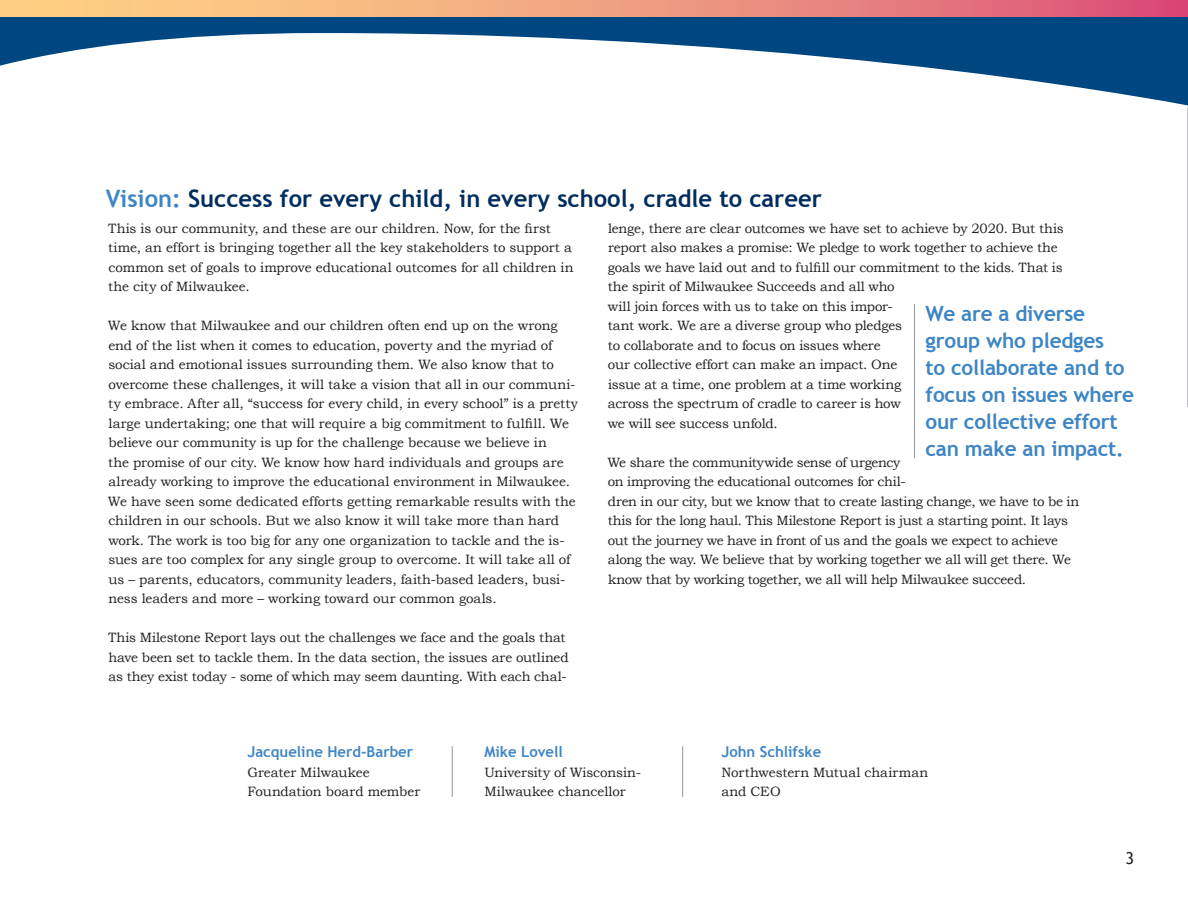
<style>
.page{position:relative;width:1188px;height:918px;background:#fff}
.page>*{position:absolute;margin:0;border:0;box-sizing:border-box;transform-origin:0 0}
.subheads{font:700 24px "Trebuchet MS";color:#002d5e}
.small_subheads_-_lig{font:700 21px/27px "Trebuchet MS";letter-spacing:-.01em;color:#3e85c5}
.Footer_Right{font:16.5px "Trebuchet MS";color:#231f20}
.small_subheads_-_lig-2{font:700 15px "Trebuchet MS";color:#3e85c5}
.body_copy{font:13.5px/19.5px "Bookman Old Style";letter-spacing:-.01em;color:#231f20}
.s1{color:#3e85c5}
</style>
<div class="page">
<hr style="left:1187px;top:108px;width:1px;height:299px;background:#b2b3b7">
<hr style="left:914px;top:304px;width:1px;height:154px;background:#939598">
<svg style="left:0;top:17px;width:1188px;height:89px"></svg>
<svg style="left:0;top:0;width:1188px;height:17px;background:#ee9b7f"></svg>
<hr style="left:682px;top:746px;width:1px;height:51px;background:#939598">
<hr style="left:452px;top:746px;width:1px;height:51px;background:#939598">
<p class="subheads" style="left:106px;top:183px;width:717px"><span class="s1">Vision:</span> Success for every child, in every school, cradle to career</p>
<p class="body_copy" style="left:108px;top:219px;width:467px">This is our community, and these are our children. Now, for the first time, an effort is bringing together all the key stakeholders to support a common set of goals to improve educational outcomes for all children in the city of Milwaukee.</p>
<p class="body_copy" style="left:108px;top:316px;width:472px">We know that Milwaukee and our children often end up on the wrong end of the list when it comes to education, poverty and the myriad of social and emotional issues surrounding them. We also know that to overcome these challenges, it will take a vision that all in our communi&shy;ty embrace. After all, “success for every child, in every school” is a pretty large undertaking; one that will require a big commitment to fulfill. We believe our community is up for the challenge because we believe in<br>the promise of our city. We know how hard individuals and groups are already working to improve the educational environment in Milwaukee.<br>We have seen some dedicated efforts getting remarkable results with the children in our schools. But we also know it will take more than hard work. The work is too big for any one organization to tackle and the is&shy;sues are too complex for any single group to overcome. It will take all of us – parents, educators, community leaders, faith-based leaders, busi&shy;ness leaders and more – working toward our common goals.</p>
<p class="body_copy" style="left:108px;top:628px;width:462px">This Milestone Report lays out the challenges we face and the goals that have been set to tackle them. In the data section, the issues are outlined as they exist today - some of which may seem daunting. With each chal-</p>
<p class="body_copy" style="left:608px;top:218px;width:457px">lenge, there are clear outcomes we have set to achieve by 2020. But this report also makes a promise: We pledge to work together to achieve the goals we have laid out and to fulfill our commitment to the kids. That is the spirit of Milwaukee Succeeds and all who<br>will join forces with us to take on this impor-<br>tant work. We are a diverse group who pledges<br>to collaborate and to focus on issues where<br>our collective effort can make an impact. One<br>issue at a time, one problem at a time working<br>across the spectrum of cradle to career is how<br>we will see success unfold.</p>
<p class="body_copy" style="left:607px;top:452px;width:473px">We share the communitywide sense of urgency<br>on improving the educational outcomes for chil-<br>dren in our city, but we know that to create lasting change, we have to be in this for the long haul. This Milestone Report is just a starting point. It lays out the journey we have in front of us and the goals we expect to achieve along the way. We believe that by working together we all will get there. We know that by working together, we all will help Milwaukee succeed.</p>
<p class="small_subheads_-_lig" style="left:926px;top:300px;width:210px">We are a diverse group who pledges<br>to collaborate and to focus on issues where our collective effort can make an impact.</p>
<p class="small_subheads_-_lig-2" style="left:248px;top:743px;width:167px">Jacqueline Herd-Barber</p>
<p class="body_copy" style="left:248px;top:762px;width:174px">Greater Milwaukee<br>Foundation board member</p>
<p class="small_subheads_-_lig-2" style="left:484px;top:743px;width:80px">Mike Lovell</p>
<p class="body_copy" style="left:484px;top:762px;width:158px">University of Wisconsin-<br>Milwaukee chancellor</p>
<p class="small_subheads_-_lig-2" style="left:722px;top:743px;width:101px">John Schlifske</p>
<p class="body_copy" style="left:722px;top:762px;width:208px">Northwestern Mutual chairman and CEO</p>
<p class="Footer_Right" style="left:1125px;top:848px;width:10px">3</p>
</div>
